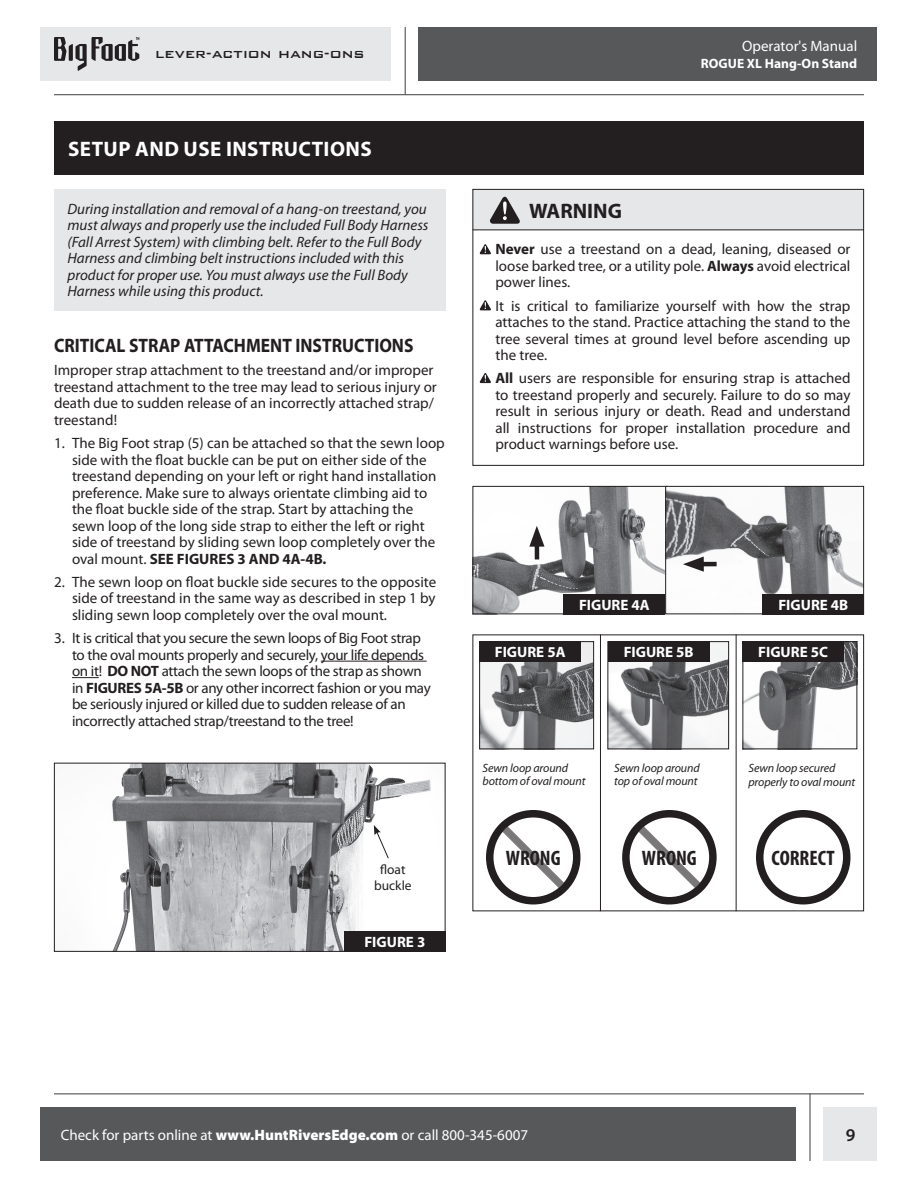
<style>
.page{position:relative;width:918px;height:1188px;background:#fff}
.page>*{position:absolute;margin:0;border:0;box-sizing:border-box;transform-origin:0 0}
.Heading_Left{font:700 21px "Myriad Pro";letter-spacing:.02em;color:#fff}
.t1{font:700 condensed 21px "Myriad Pro";color:#231f20}
.t2{font:700 21px "Myriad Pro";color:#231f20}
.numbered_stuff{font:700 19.5px "Myriad Pro";color:#231f20;scale:.9 1}
.t3{font:600 18px "Myriad Pro";color:#231f20}
.t4{font:500 16.65px "Bank Gothic";color:#231f20}
.numbered_stuff-2{font:15px/16.5px "Myriad Pro";color:#231f20;text-align:justify}
.numbered_stuff-3{font:15px/16.5px "Myriad Pro";letter-spacing:-.02em;color:#231f20}
.NOTES_BOLD_ITALIC{font:italic 15px/16.5px "Myriad Pro";color:#231f20}
.t5{font:15px "Myriad Pro";color:#fff}
.t6{font:700 15px "Myriad Pro";color:#fff}
.t7{font:700 13.5px "Myriad Pro";color:#fff}
.t8{font:13.5px/16.2px "Myriad Pro";color:#231f20;text-align:center}
.Manual_numbered_text{font:italic 12px/13.5px "Myriad Pro";letter-spacing:-.01em;color:#231f20}
.s1{font-weight:700}
.s2{font-weight:900}
</style>
<div class="page">
<div style="left:824px;top:1107px;width:54px;height:54px;background:#e6e7e9"></div>
<div style="left:40px;top:1107px;width:756px;height:54px;background:#57585a"></div>
<hr style="left:54px;top:1094px;width:810px;height:1px;background:#3e3e3f">
<hr style="left:810px;top:1094px;width:1px;height:67px;background:#3e3e3f">
<div style="left:418px;top:27px;width:460px;height:54px;background:#57585a"></div>
<hr style="left:54px;top:94px;width:810px;height:1px;background:#3e3e3f">
<hr style="left:405px;top:27px;width:1px;height:67px;background:#3e3e3f">
<div style="left:40px;top:27px;width:352px;height:54px;background:#e6e7e9"></div>
<svg style="left:54px;top:37px;width:85px;height:34px"></svg>
<img style="left:112px;top:765px;width:319px;height:185px">
<div style="left:54px;top:763px;width:392px;height:189px;border:1px solid #231f20"></div>
<svg style="left:374px;top:825px;width:15px;height:34px"></svg>
<img style="left:474px;top:488px;width:191px;height:124px">
<div style="left:472px;top:486px;width:196px;height:128px;border:1px solid #231f20"></div>
<img style="left:667px;top:488px;width:195px;height:124px">
<div style="left:665px;top:486px;width:199px;height:128px;border:1px solid #231f20"></div>
<hr style="left:535px;top:538px;width:4px;height:21px;background:#231f20">
<svg style="left:529px;top:526px;width:16px;height:21px"></svg>
<hr style="left:696px;top:562px;width:21px;height:4px;background:#231f20">
<svg style="left:683px;top:557px;width:21px;height:15px"></svg>
<hr style="left:321px;top:661px;width:106px;height:1px;background:#231f20">
<svg style="left:72px;top:677px;width:27px;height:1px"></svg>
<div style="left:54px;top:122px;width:810px;height:54px;background:#231f20"></div>
<div style="left:54px;top:189px;width:392px;height:121px;background:#e6e7e9"></div>
<img style="left:481px;top:643px;width:111px;height:104px">
<div style="left:479px;top:641px;width:115px;height:108px;border:1px solid #231f20"></div>
<img style="left:744px;top:643px;width:111px;height:104px">
<div style="left:742px;top:641px;width:115px;height:108px;border:1px solid #231f20"></div>
<div style="left:486px;top:810px;width:95px;height:94px;border:8px solid #231f20;border-radius:50%"></div>
<svg style="left:501px;top:825px;width:65px;height:65px"></svg>
<img style="left:610px;top:643px;width:117px;height:104px">
<div style="left:608px;top:641px;width:121px;height:108px;border:1px solid #231f20"></div>
<div style="left:622px;top:810px;width:95px;height:94px;border:8px solid #231f20;border-radius:50%"></div>
<svg style="left:637px;top:825px;width:65px;height:65px"></svg>
<div style="left:756px;top:810px;width:95px;height:94px;border:8px solid #231f20;border-radius:50%"></div>
<hr style="left:600px;top:634px;width:1px;height:277px;background:#231f20">
<hr style="left:736px;top:634px;width:1px;height:277px;background:#231f20">
<div style="left:472px;top:189px;width:392px;height:41px;background:#e6e7e9"></div>
<div style="left:472px;top:189px;width:392px;height:277px;border:1px solid #231f20"></div>
<svg style="left:490px;top:196px;width:30px;height:28px"></svg>
<hr style="left:472px;top:230px;width:392px;height:1px;background:#231f20">
<svg style="left:479px;top:244px;width:12px;height:10px"></svg>
<svg style="left:479px;top:300px;width:12px;height:10px"></svg>
<svg style="left:479px;top:373px;width:12px;height:10px"></svg>
<div style="left:344px;top:931px;width:102px;height:21px;background:#231f20"></div>
<div style="left:564px;top:594px;width:101px;height:20px;background:#231f20"></div>
<div style="left:763px;top:594px;width:101px;height:20px;background:#231f20"></div>
<div style="left:608px;top:641px;width:101px;height:21px;background:#231f20"></div>
<div style="left:480px;top:641px;width:101px;height:21px;background:#231f20"></div>
<div style="left:742px;top:641px;width:102px;height:21px;background:#231f20"></div>
<p class="t4" style="left:155px;top:40px;width:211px">lever-action hang-ons</p>
<p class="Heading_Left" style="left:68px;top:136px;width:305px">SETUP AND USE INSTRUCTIONS</p>
<p class="NOTES_BOLD_ITALIC" style="left:68px;top:200px;width:363px">During installation and removal of a hang-on treestand, you must always and properly use the included Full Body Harness (Fall Arrest System) with climbing belt. Refer to the Full Body Harness and climbing belt instructions included with this product for proper use. You must always use the Full Body Harness while using this product.</p>
<p class="numbered_stuff" style="left:54px;top:333px;width:401px">CRITICAL STRAP ATTACHMENT INSTRUCTIONS</p>
<p class="numbered_stuff-2" style="left:54px;top:362px;width:384px;text-align:left">Improper strap attachment to the treestand and/or improper treestand attachment to the tree may lead to serious injury or death due to sudden release of an incorrectly attached strap/ treestand!</p>
<p class="numbered_stuff-2" style="left:72px;top:435px;width:374px;text-align:left;text-indent:-18px">1. The Big Foot strap (5) can be attached so that the sewn loop side with the float buckle can be put on either side of the treestand depending on your left or right hand installation preference. Make sure to always orientate climbing aid to the float buckle side of the strap. Start by attaching the sewn loop of the long side strap to either the left or right side of treestand by sliding sewn loop completely over the oval mount. <span class="s1">SEE FIGURES 3 AND 4A-4B.</span></p>
<p class="numbered_stuff-2" style="left:72px;top:573px;width:366px;text-indent:-18px">2. The sewn loop on float buckle side secures to the opposite side of treestand in the same way as described in step 1 by sliding sewn loop completely over the oval mount.</p>
<p class="numbered_stuff-3" style="left:72px;top:630px;width:360px;text-indent:-18px">3. It is critical that you secure the sewn loops of Big Foot strap to the oval mounts properly and securely, your life depends on it! <span class="s1">DO NOT</span> attach the sewn loops of the strap as shown in <span class="s1">FIGURES 5A-5B</span> or any other incorrect fashion or you may be seriously injured or killed due to sudden release of an incorrectly attached strap/treestand to the tree!</p>
<p class="t8" style="left:374px;top:861px;width:39px">float buckle</p>
<p class="t6" style="left:364px;top:932px;width:62px">FIGURE 3</p>
<p class="t5" style="left:742px;top:37px;width:117px">Operator's Manual</p>
<p class="t7" style="left:701px;top:55px;width:158px">ROGUE XL Hang-On Stand</p>
<p class="t2" style="left:529px;top:197px;width:95px">WARNING</p>
<p class="numbered_stuff-2" style="left:495px;top:241px;width:357px"><span class="s1">Never</span> use a treestand on a dead, leaning, diseased or loose barked tree, or a utility pole. <span class="s1">Always</span> avoid electrical power lines.</p>
<p class="numbered_stuff-2" style="left:495px;top:297px;width:357px">It is critical to familiarize yourself with how the strap attaches to the stand. Practice attaching the stand to the tree several times at ground level before ascending up the tree.</p>
<p class="numbered_stuff-2" style="left:495px;top:370px;width:357px"><span class="s1">All</span> users are responsible for ensuring strap is attached to treestand properly and securely. Failure to do so may result in serious injury or death. Read and understand all instructions for proper installation procedure and product warnings before use.</p>
<p class="t6" style="left:579px;top:595px;width:72px">FIGURE 4A</p>
<p class="t6" style="left:778px;top:595px;width:71px">FIGURE 4B</p>
<p class="t6" style="left:495px;top:642px;width:72px">FIGURE 5A</p>
<p class="t6" style="left:624px;top:642px;width:71px">FIGURE 5B</p>
<p class="t6" style="left:758px;top:642px;width:71px">FIGURE 5C</p>
<p class="Manual_numbered_text" style="left:483px;top:761px;width:104px">Sewn loop around bottom of oval mount</p>
<p class="Manual_numbered_text" style="left:748px;top:760px;width:108px;line-height:14.4px">Sewn loop secured properly to oval mount</p>
<p class="Manual_numbered_text" style="left:614px;top:761px;width:87px">Sewn loop around top of oval mount</p>
<p class="t1" style="left:506px;top:845px;width:56px">WRONG</p>
<p class="t1" style="left:642px;top:845px;width:56px">WRONG</p>
<p class="t1" style="left:772px;top:845px;width:65px">CORRECT</p>
<p class="t5" style="left:61px;top:1125px;width:469px">Check for parts online at <span class="s2">www.HuntRiversEdge.com</span> or call 800-345-6007</p>
<p class="t3" style="left:846px;top:1123px;width:11px">9</p>
</div>
